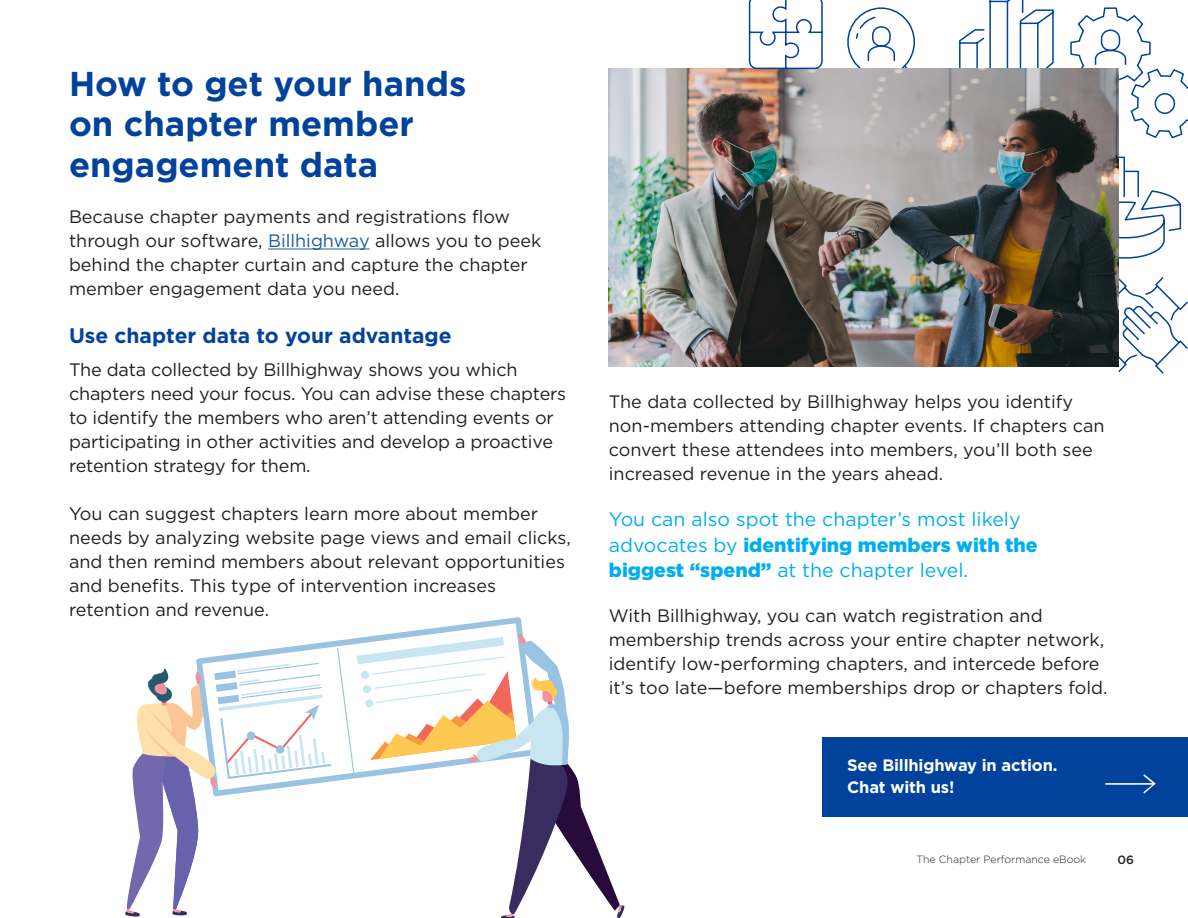
<style>
.page{position:relative;width:1188px;height:918px;background:#fff}
.page>*{position:absolute;margin:0;border:0;box-sizing:border-box;transform-origin:0 0}
.t1{font:700 34.5px/40.5px "Gotham";color:#00429c}
.t2{font:700 21px "Gotham";color:#00429c}
.t3{font:19.5px/25.5px "Gotham";color:#00aeef}
.t4{font:18px/24px "Gotham";color:#231f20}
.t5{font:700 16.5px/22.5px "Gotham";letter-spacing:-.01em;color:#fff}
.t6{font:500 12px "Gotham";color:#231f20}
.t7{font:300 10.5px "Gotham";color:#231f20}
.s1{color:#175d9e}
.s2{font-weight:900}
</style>
<div class="page">
<div style="left:823px;top:737px;width:365px;height:80px;background:#00429c"></div>
<hr style="left:268px;top:249px;width:102px;height:1px;background:#175d9e">
<svg style="left:1119px;top:156px;width:63px;height:103px"></svg>
<svg style="left:1070px;top:7px;width:118px;height:132px"></svg>
<svg style="left:847px;top:7px;width:68px;height:61px"></svg>
<svg style="left:959px;top:0;width:95px;height:68px"></svg>
<svg style="left:1118px;top:277px;width:70px;height:97px"></svg>
<img style="left:609px;top:68px;width:510px;height:299px">
<svg style="left:748px;top:0;width:75px;height:70px"></svg>
<svg style="left:1105px;top:774px;width:51px;height:19px"></svg>
<svg style="left:196px;top:617px;width:327px;height:165px"></svg>
<svg style="left:337px;top:634px;width:288px;height:284px"></svg>
<svg style="left:125px;top:663px;width:206px;height:254px"></svg>
<p class="t1" style="left:69px;top:63px;width:399px">How to get your hands on chapter member engagement data</p>
<p class="t4" style="left:69px;top:204px;width:474px">Because chapter payments and registrations flow through our software, <span class="s1">Billhighway</span> allows you to peek behind the chapter curtain and capture the chapter member engagement data you need.</p>
<p class="t2" style="left:69px;top:322px;width:384px">Use chapter data to your advantage</p>
<p class="t4" style="left:69px;top:357px;width:499px">The data collected by Billhighway shows you which chapters need your focus. You can advise these chapters to identify the members who aren’t attending events or participating in other activities and develop a proactive retention strategy for them.</p>
<p class="t4" style="left:69px;top:501px;width:503px">You can suggest chapters learn more about member needs by analyzing website page views and email clicks, and then remind members about relevant opportunities and benefits. This type of intervention increases retention and revenue.</p>
<p class="t4" style="left:609px;top:389px;width:497px">The data collected by Billhighway helps you identify non-members attending chapter events. If chapters can convert these attendees into members, you’ll both see increased revenue in the years ahead.</p>
<p class="t3" style="left:609px;top:506px;width:430px">You can also spot the chapter’s most likely advocates by <span class="s2">identifying members with the biggest “spend”</span> at the chapter level.</p>
<p class="t4" style="left:609px;top:604px;width:500px">With Billhighway, you can watch registration and membership trends across your entire chapter network, identify low-performing chapters, and intercede before it’s too late—before memberships drop or chapters fold.</p>
<p class="t5" style="left:847px;top:754px;width:212px">See Billhighway in action.<br>Chat with us!</p>
<p class="t7" style="left:917px;top:852px;width:171px">The Chapter Performance eBook</p>
<p class="t6" style="left:1117px;top:852px;width:18px">06</p>
</div>
